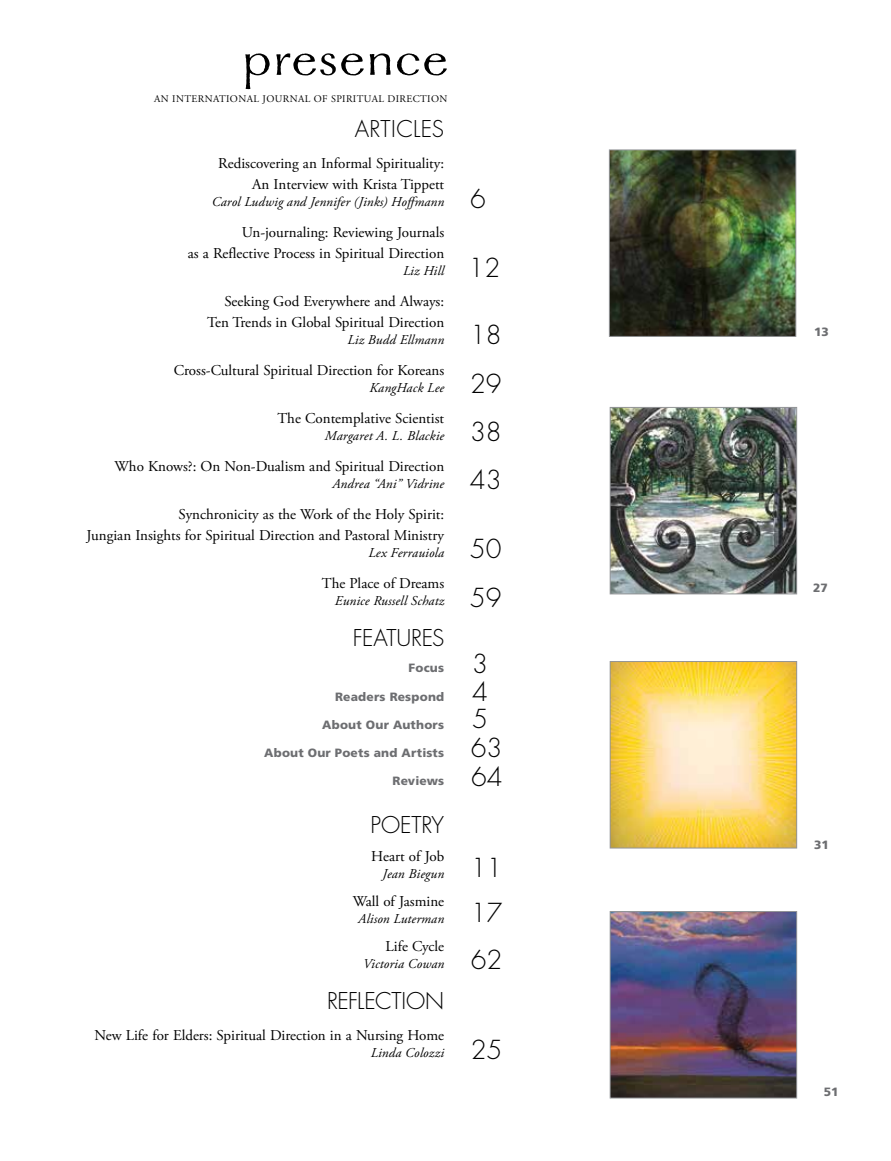
<style>
.page{position:relative;width:891px;height:1161px;background:#fff}
.page>*{position:absolute;margin:0;border:0;box-sizing:border-box;transform-origin:0 0}
.t1{font:55.5px "Galahad Std";letter-spacing:.04em;color:#000}
.t2{font:300 25.5px/48.3px "Futura Std";color:#000;text-align:justify}
.t3{font:300 22.5px "Futura Std";letter-spacing:-.01em;color:#000}
.t4{font:300 22.5px "Futura Std";letter-spacing:.02em;color:#000}
.t5{font:15px/21px "Adobe Garamond Pro";color:#000;text-align:right}
.t6{font:italic 13.5px "Adobe Garamond Pro";letter-spacing:.01em;color:#000}
.t7{font:900 12px "Frutiger LT Std";letter-spacing:.015em;color:#6d6e71}
.t8{font:10.2px "Adobe Garamond Pro";letter-spacing:.04em;color:#000}
</style>
<div class="page">
<svg style="left:609px;top:661px;width:188px;height:188px;background:#f7d672"></svg>
<img style="left:609px;top:407px;width:188px;height:188px">
<img style="left:609px;top:911px;width:188px;height:188px">
<img style="left:609px;top:149px;width:188px;height:188px">
<h1 class="t1" style="left:243px;top:23px;width:207px">presence</h1>
<p class="t8" style="left:154px;top:92px;width:295px">AN INTERNATIONAL JOURNAL OF SPIRITUAL DIRECTION</p>
<h3 class="t4" style="left:355px;top:115px;width:91px">ARTICLES</h3>
<p class="t5" style="left:218px;top:153px;width:227px">Rediscovering an Informal Spirituality:<br>An Interview with Krista Tippett</p>
<p class="t6" style="left:212px;top:194px;width:234px">Carol Ludwig and Jennifer (Jinks) Hoffmann</p>
<p class="t5" style="left:188px;top:222px;width:258px">Un-journaling: Reviewing Journals<br>as a Reflective Process in Spiritual Direction</p>
<p class="t6" style="left:403px;top:263px;width:43px">Liz Hill</p>
<p class="t5" style="left:207px;top:291px;width:239px">Seeking God Everywhere and Always:<br>Ten Trends in Global Spiritual Direction</p>
<p class="t6" style="left:347px;top:332px;width:98px">Liz Budd Ellmann</p>
<p class="t5" style="left:174px;top:360px;width:272px">Cross-Cultural Spiritual Direction for Koreans</p>
<p class="t6" style="left:369px;top:380px;width:76px">KangHack Lee</p>
<p class="t5" style="left:277px;top:408px;width:168px">The Contemplative Scientist</p>
<p class="t6" style="left:325px;top:428px;width:121px">Margaret A. L. Blackie</p>
<p class="t5" style="left:115px;top:456px;width:331px">Who Knows?: On Non-Dualism and Spiritual Direction</p>
<p class="t6" style="left:333px;top:476px;width:113px">Andrea “Ani” Vidrine</p>
<p class="t5" style="left:87px;top:504px;width:359px">Synchronicity as the Work of the Holy Spirit:<br>Jungian Insights for Spiritual Direction and Pastoral Ministry</p>
<p class="t6" style="left:368px;top:544px;width:77px">Lex Ferrauiola</p>
<p class="t5" style="left:322px;top:573px;width:124px">The Place of Dreams</p>
<p class="t6" style="left:335px;top:592px;width:111px">Eunice Russell Schatz</p>
<h3 class="t3" style="left:353px;top:624px;width:93px">FEATURES</h3>
<p class="t7" style="left:409px;top:661px;width:37px">Focus</p>
<p class="t7" style="left:335px;top:689px;width:111px">Readers Respond</p>
<p class="t7" style="left:322px;top:717px;width:123px">About Our Authors</p>
<p class="t7" style="left:264px;top:746px;width:182px">About Our Poets and Artists</p>
<p class="t7" style="left:393px;top:774px;width:53px">Reviews</p>
<h3 class="t3" style="left:371px;top:811px;width:75px">POETRY</h3>
<p class="t5" style="left:371px;top:846px;width:74px">Heart of Job</p>
<p class="t6" style="left:383px;top:866px;width:63px">Jean Biegun</p>
<p class="t5" style="left:353px;top:891px;width:93px">Wall of Jasmine</p>
<p class="t6" style="left:358px;top:911px;width:88px">Alison Luterman</p>
<p class="t5" style="left:386px;top:936px;width:60px">Life Cycle</p>
<p class="t6" style="left:363px;top:956px;width:83px">Victoria Cowan</p>
<h3 class="t3" style="left:327px;top:987px;width:119px">REFLECTION</h3>
<p class="t5" style="left:94px;top:1025px;width:351px">New Life for Elders: Spiritual Direction in a Nursing Home</p>
<p class="t6" style="left:371px;top:1045px;width:75px">Linda Colozzi</p>
<h2 class="t2" style="left:470px;top:175px;width:17px">6</h2>
<h2 class="t2" style="left:469px;top:244px;width:33px">12</h2>
<h2 class="t2" style="left:470px;top:312px;width:33px">18<br>29<br>38<br>43</h2>
<h2 class="t2" style="left:470px;top:526px;width:33px">50<br>59</h2>
<h2 class="t2" style="left:472px;top:650px;width:18px;line-height:27.9px">3<br>4<br>5</h2>
<h2 class="t2" style="left:471px;top:725px;width:33px">63</h2>
<h2 class="t2" style="left:471px;top:754px;width:33px">64</h2>
<h2 class="t2" style="left:471px;top:844px;width:33px">11</h2>
<h2 class="t2" style="left:471px;top:889px;width:33px">17</h2>
<h2 class="t2" style="left:471px;top:936px;width:33px">62</h2>
<h2 class="t2" style="left:471px;top:1027px;width:33px">25</h2>
<p class="t7" style="left:814px;top:324px;width:16px">13</p>
<p class="t7" style="left:813px;top:581px;width:16px">27</p>
<p class="t7" style="left:814px;top:837px;width:16px">31</p>
<p class="t7" style="left:824px;top:1085px;width:16px">51</p>
</div>
